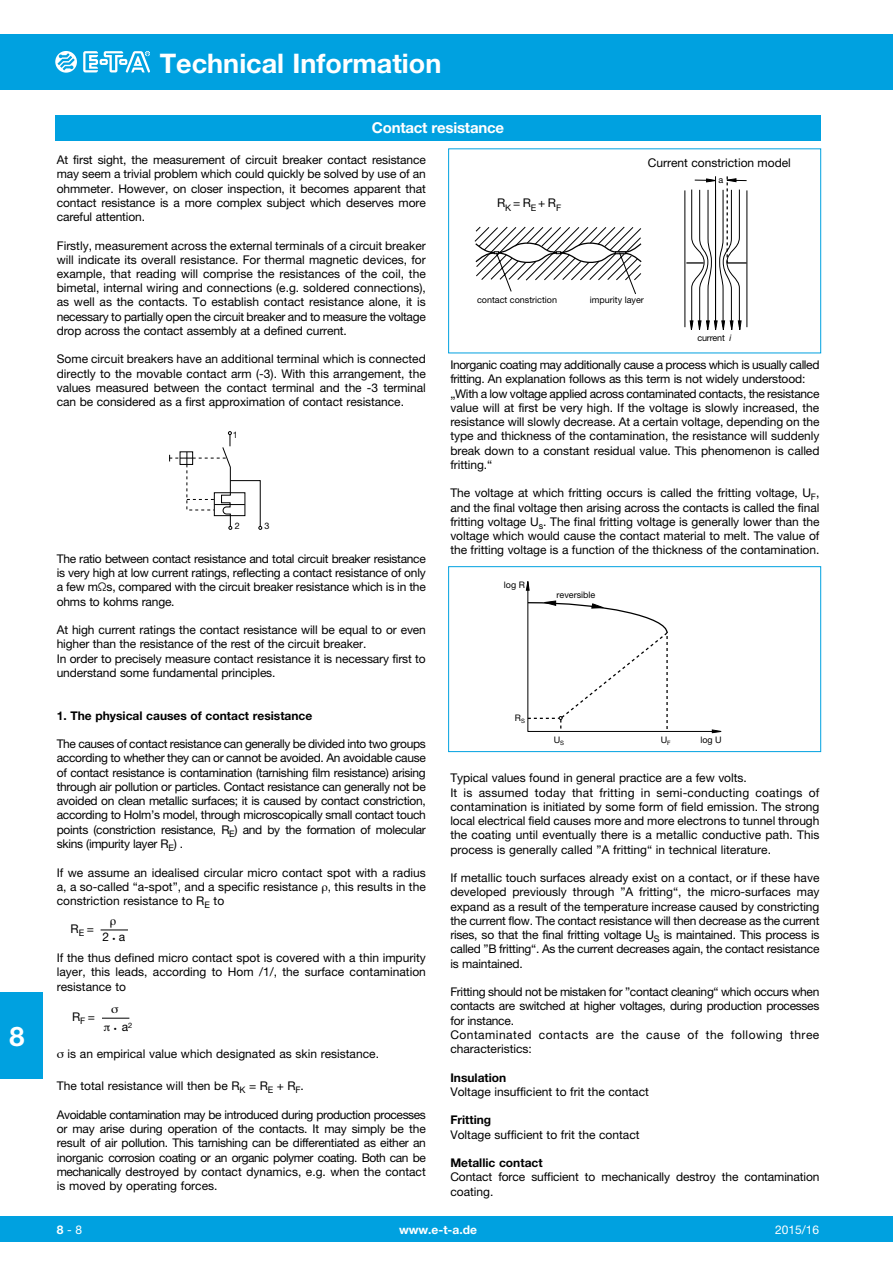
<style>
.page{position:relative;width:893px;height:1263px;background:#fff}
.page>*{position:absolute;margin:0;border:0;box-sizing:border-box;transform-origin:0 0}
.t1{font:700 27px "Helvetica Neue LT";color:#fff}
.t2{font:700 15px "Helvetica Neue LT";letter-spacing:-.015em;color:#fff}
.t3{font:12px/14.2px "Helvetica Neue LT";letter-spacing:-.005em;color:#000;text-align:justify}
.t4{font:12px/14.2px "Helvetica Neue LT";letter-spacing:-.025em;color:#000}
.t5{font:700 12px "Helvetica Neue LT";color:#000}
.t6{font:700 12px "Helvetica Neue LT";color:#fff}
.t7{font:12px "Helvetica Neue LT";color:#fff}
.t8{font:9px "Helvetica Neue LT";color:#000}
.t9{font:9px "Helvetica Neue LT";letter-spacing:-.02em;color:#000}
.t10{font:6px "Helvetica Neue LT";color:#000}
.s1{font-size:6px}
.s2{font-size:12px}
.s3{font-style:italic}
.s4{font-weight:700}
</style>
<div class="page">
<div style="left:0;top:34px;width:893px;height:55px;background:#00a1e0"></div>
<div style="left:0;top:1216px;width:893px;height:26px;background:#00a1e0"></div>
<svg style="left:55px;top:51px;width:22px;height:22px"></svg>
<svg style="left:83px;top:51px;width:67px;height:21px"></svg>
<div style="left:0;top:992px;width:43px;height:87px;background:#00a1e0"></div>
<svg style="left:526px;top:581px;width:195px;height:152px"></svg>
<div style="left:448px;top:566px;width:373px;height:186px;border:1px solid #00a1e0"></div>
<div style="left:55px;top:115px;width:766px;height:25px;background:#00a1e0"></div>
<svg style="left:475px;top:227px;width:167px;height:67px"></svg>
<svg style="left:685px;top:176px;width:62px;height:154px"></svg>
<div style="left:448px;top:148px;width:373px;height:205px;border:1px solid #00a1e0"></div>
<svg style="left:169px;top:431px;width:93px;height:99px"></svg>
<hr style="left:214px;top:504px;width:31px;height:1px;background:#000">
<svg style="left:101px;top:929px;width:27px;height:1px"></svg>
<svg style="left:102px;top:1017px;width:27px;height:2px"></svg>
<h1 class="t1" style="left:10px;top:1020px;width:17px">8</h1>
<h1 class="t1" style="left:160px;top:46px;width:283px">Technical Information</h1>
<p class="t2" style="left:372px;top:119px;width:134px">Contact resistance</p>
<p class="t3" style="left:57px;top:152px;width:371px">At first sight, the measurement of circuit breaker contact resistance may seem a trivial problem which could quickly be solved by use of an ohmmeter. However, on closer inspection, it becomes apparent that contact resistance is a more complex subject which deserves more careful attention.</p>
<p class="t3" style="left:57px;top:238px;width:371px">Firstly, measurement across the external terminals of a circuit breaker will indicate its overall resistance. For thermal magnetic devices, for example, that reading will comprise the resistances of the coil, the bimetal, internal wiring and connections (e.g. soldered connections), as well as the contacts. To establish contact resistance alone, it is necessary to partially open the circuit breaker and to measure the voltage drop across the contact assembly at a defined current.</p>
<p class="t3" style="left:57px;top:352px;width:371px">Some circuit breakers have an additional terminal which is connected directly to the movable contact arm (-3). With this arrangement, the values measured between the contact terminal and the -3 terminal can be considered as a first approximation of contact resistance.</p>
<p class="t8" style="left:233px;top:429px;width:7px">1</p>
<p class="t8" style="left:235px;top:521px;width:7px">2</p>
<p class="t8" style="left:265px;top:521px;width:7px">3</p>
<p class="t3" style="left:57px;top:551px;width:371px">The ratio between contact resistance and total circuit breaker resistance is very high at low current ratings, reflecting a contact resistance of only a few mΩs, compared with the circuit breaker resistance which is in the ohms to kohms range.</p>
<p class="t3" style="left:57px;top:623px;width:371px;text-align:left">At high current ratings the contact resistance will be equal to or even higher than the resistance of the rest of the circuit breaker.<br>In order to precisely measure contact resistance it is necessary first to understand some fundamental principles.</p>
<p class="t5" style="left:57px;top:708px;width:257px">1. The physical causes of contact resistance</p>
<p class="t3" style="left:57px;top:737px;width:371px">The causes of contact resistance can generally be divided into two groups according to whether they can or cannot be avoided. An avoidable cause of contact resistance is contamination (tarnishing film resistance) arising through air pollution or particles. Contact resistance can generally not be avoided on clean metallic surfaces; it is caused by contact constriction, according to Holm’s model, through microscopically small contact touch points (constriction resistance, R<sub>E</sub>) and by the formation of molecular skins (impurity layer R<sub>E</sub>) .</p>
<p class="t3" style="left:57px;top:865px;width:371px">If we assume an idealised circular micro contact spot with a radius a, a so-called “a-spot”, and a specific resistance , this results in the constriction resistance to R<sub>E</sub> to</p>
<p class="t3" style="left:71px;top:921px;width:25px">R<sub>E</sub> =</p>
<p class="t3" style="left:102px;top:929px;width:24px">2 <span class="s1">•</span> a</p>
<p class="t3" style="left:57px;top:950px;width:371px">If the thus defined micro contact spot is covered with a thin impurity layer, this leads, according to Hom /1/, the surface contamination resistance to</p>
<p class="t3" style="left:72px;top:1010px;width:25px">R<sub>F</sub> =</p>
<p class="t10" style="left:114px;top:1025px;width:20px">• <span class="s2">a</span><sup>2</sup></p>
<p class="t3" style="left:68px;top:1046px;width:313px">is an empirical value which designated as skin resistance.</p>
<p class="t3" style="left:57px;top:1079px;width:249px">The total resistance will then be R<sub>K</sub> = R<sub>E</sub> + R<sub>F</sub>.</p>
<p class="t3" style="left:57px;top:1107px;width:371px">Avoidable contamination may be introduced during production processes or may arise during operation of the contacts. It may simply be the result of air pollution. This tarnishing can be differentiated as either an inorganic corrosion coating or an organic polymer coating. Both can be mechanically destroyed by contact dynamics, e.g. when the contact is moved by operating forces.</p>
<p class="t3" style="left:648px;top:155px;width:145px">Current constriction model</p>
<p class="t3" style="left:497px;top:196px;width:66px">R<sub>K</sub>=R<sub>E</sub>+R<sub>F</sub></p>
<p class="t8" style="left:477px;top:294px;width:82px">contact constriction</p>
<p class="t8" style="left:590px;top:294px;width:56px">impurity layer</p>
<p class="t8" style="left:719px;top:174px;width:6px">a</p>
<p class="t9" style="left:697px;top:333px;width:36px">current <span class="s3">i</span></p>
<p class="t3" style="left:450px;top:358px;width:371px;text-align:left">Inorganic coating may additionally cause a process which is usually called fritting. An explanation follows as this term is not widely understood: „With a low voltage applied across contaminated contacts, the resistance value will at first be very high. If the voltage is slowly increased, the resistance will slowly decrease. At a certain voltage, depending on the type and thickness of the contamination, the resistance will suddenly break down to a constant residual value. This phenomenon is called fritting.“</p>
<p class="t3" style="left:450px;top:486px;width:371px">The voltage at which fritting occurs is called the fritting voltage, U<sub>F</sub>, and the final voltage then arising across the contacts is called the final fritting voltage U<sub>s</sub>. The final fritting voltage is generally lower than the voltage which would cause the contact material to melt. The value of the fritting voltage is a function of the thickness of the contamination.</p>
<p class="t8" style="left:504px;top:579px;width:22px">log R</p>
<p class="t8" style="left:557px;top:590px;width:40px">reversible</p>
<p class="t8" style="left:515px;top:712px;width:12px">R<sub>S</sub></p>
<p class="t8" style="left:554px;top:735px;width:12px">U<sub>S</sub></p>
<p class="t8" style="left:661px;top:735px;width:11px">U<sub>F</sub></p>
<p class="t8" style="left:700px;top:734px;width:23px">log U</p>
<p class="t3" style="left:450px;top:771px;width:371px;text-align:left">Typical values found in general practice are a few volts.<br>It is assumed today that fritting in semi-conducting coatings of contamination is initiated by some form of field emission. The strong local electrical field causes more and more electrons to tunnel through the coating until eventually there is a metallic conductive path. This process is generally called ”A fritting“ in technical literature.</p>
<p class="t3" style="left:450px;top:871px;width:371px">If metallic touch surfaces already exist on a contact, or if these have developed previously through ”A fritting“, the micro-surfaces may expand as a result of the temperature increase caused by constricting the current flow. The contact resistance will then decrease as the current rises, so that the final fritting voltage U<sub>S</sub> is maintained. This process is called ”B fritting“. As the current decreases again, the contact resistance is maintained.</p>
<p class="t4" style="left:450px;top:985px;width:371px">Fritting should not be mistaken for ”contact cleaning“ which occurs when contacts are switched at higher voltages, during production processes for instance.<br>Contaminated contacts are the cause of the following three characteristics:</p>
<p class="t5" style="left:450px;top:1070px;width:57px">Insulation</p>
<p class="t3" style="left:450px;top:1084px;width:200px">Voltage insufficient to frit the contact</p>
<p class="t5" style="left:450px;top:1113px;width:42px">Fritting</p>
<p class="t3" style="left:450px;top:1127px;width:191px">Voltage sufficient to frit the contact</p>
<p class="t5" style="left:450px;top:1155px;width:94px">Metallic contact</p>
<p class="t3" style="left:450px;top:1170px;width:371px">Contact force sufficient to mechanically destroy the contamination coating.</p>
<p class="t7" style="left:57px;top:1222px;width:27px"><span class="s4">8</span> - 8</p>
<p class="t6" style="left:399px;top:1222px;width:79px">www.e-t-a.de</p>
<p class="t7" style="left:775px;top:1222px;width:46px">2015/16</p>
</div>
